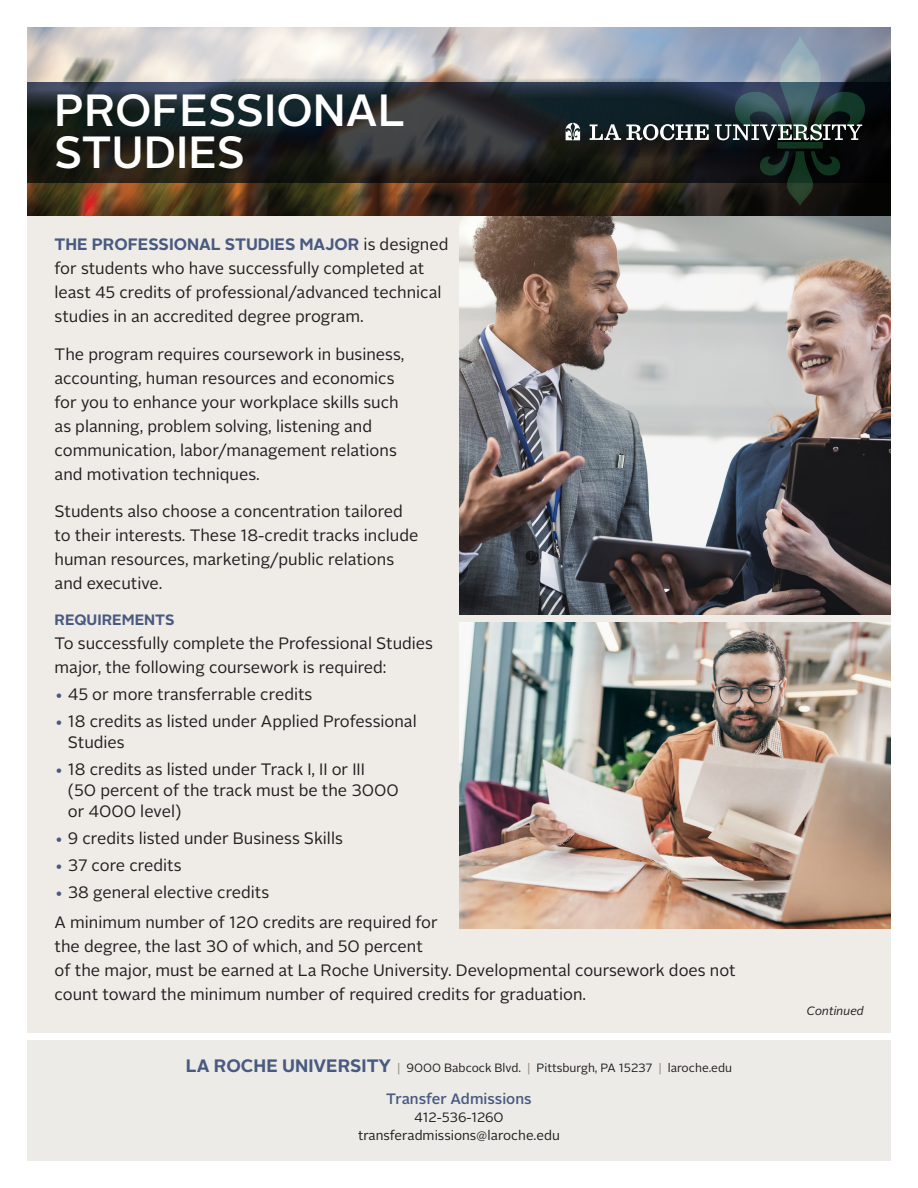
<style>
.page{position:relative;width:918px;height:1188px;background:#fff}
.page>*{position:absolute;margin:0;border:0;box-sizing:border-box;transform-origin:0 0}
.t1{font:500 45px/42px "Alright Sans";color:#fff}
.t2{font:16.5px/24px "Alright Sans";color:#231f20}
.t3{font:500 15px "Alright Sans";color:#495a80}
.level_header{font:700 15px "Alright Sans";color:#495a80}
.t4{font:13.5px "Alright Sans";color:#231f20}
.t5{font:12px "Alright Sans";color:#231f20}
.t6{font:italic 12px "Alright Sans";color:#231f20}
.s1{font-weight:700;color:#495a80}
.s2{color:#495a80}
.s3{font-weight:700;font-size:18px;color:#495a80}
.s4{color:#998b7d}
</style>
<div class="page">
<div style="left:27px;top:211px;width:864px;height:821px;background:#efebe7"></div>
<div style="left:27px;top:1041px;width:864px;height:120px;background:#ecebe7"></div>
<img style="left:459px;top:216px;width:432px;height:399px">
<img style="left:459px;top:622px;width:432px;height:307px">
<img style="left:27px;top:27px;width:864px;height:189px">
<svg style="left:27px;top:82px;width:864px;height:100px"></svg>
<svg style="left:590px;top:124px;width:119px;height:16px"></svg>
<svg style="left:715px;top:124px;width:21px;height:16px"></svg>
<svg style="left:566px;top:123px;width:15px;height:17px"></svg>
<img style="left:736px;top:36px;width:128px;height:170px">
<p class="t1" style="left:54px;top:90px;width:353px">PROFESSIONAL<br>STUDIES</p>
<p class="t2" style="left:55px;top:233px;width:395px"><span class="s1">THE PROFESSIONAL STUDIES MAJOR</span> is designed for students who have successfully completed at least 45 credits of professional/advanced technical studies in an accredited degree program.</p>
<p class="t2" style="left:55px;top:342px;width:351px">The program requires coursework in business, accounting, human resources and economics for you to enhance your workplace skills such as planning, problem solving, listening and communication, labor/management relations and motivation techniques.</p>
<p class="t2" style="left:55px;top:500px;width:365px">Students also choose a concentration tailored to their interests. These 18-credit tracks include human resources, marketing/public relations and executive.</p>
<p class="level_header" style="left:55px;top:609px;width:121px">REQUIREMENTS</p>
<p class="t2" style="left:55px;top:632px;width:380px">To successfully complete the Professional Studies major, the following coursework is required:</p>
<p class="t2" style="left:55px;top:683px;width:259px"><span class="s2">•</span> 45 or more transferrable credits</p>
<p class="t2" style="left:68px;top:711px;width:350px;line-height:21px;text-indent:-13px"><span class="s2">•</span> 18 credits as listed under Applied Professional<br>Studies</p>
<p class="t2" style="left:68px;top:759px;width:333px;line-height:21px;text-indent:-13px"><span class="s2">•</span> 18 credits as listed under Track I, II or III<br>(50 percent of the track must be the 3000 or 4000 level)</p>
<p class="t2" style="left:55px;top:827px;width:290px"><span class="s2">•</span> 9 credits listed under Business Skills</p>
<p class="t2" style="left:55px;top:854px;width:128px"><span class="s2">•</span> 37 core credits</p>
<p class="t2" style="left:55px;top:881px;width:216px"><span class="s2">•</span> 38 general elective credits</p>
<p class="t2" style="left:55px;top:911px;width:683px">A minimum number of 120 credits are required for<br>the degree, the last 30 of which, and 50 percent<br>of the major, must be earned at La Roche University. Developmental coursework does not count toward the minimum number of required credits for graduation.</p>
<p class="t5" style="left:186px;top:1059px;width:548px"><span class="s3">LA ROCHE UNIVERSITY</span> <span class="s4">|</span> 9000 Babcock Blvd. <span class="s4">|</span> Pittsburgh, PA 15237 <span class="s4">|</span> laroche.edu</p>
<p class="t3" style="left:386px;top:1089px;width:147px">Transfer Admissions</p>
<p class="t4" style="left:414px;top:1109px;width:91px">412-536-1260</p>
<p class="t4" style="left:358px;top:1127px;width:203px">transferadmissions@laroche.edu</p>
<p class="t6" style="left:807px;top:1003px;width:59px">Continued</p>
</div>
